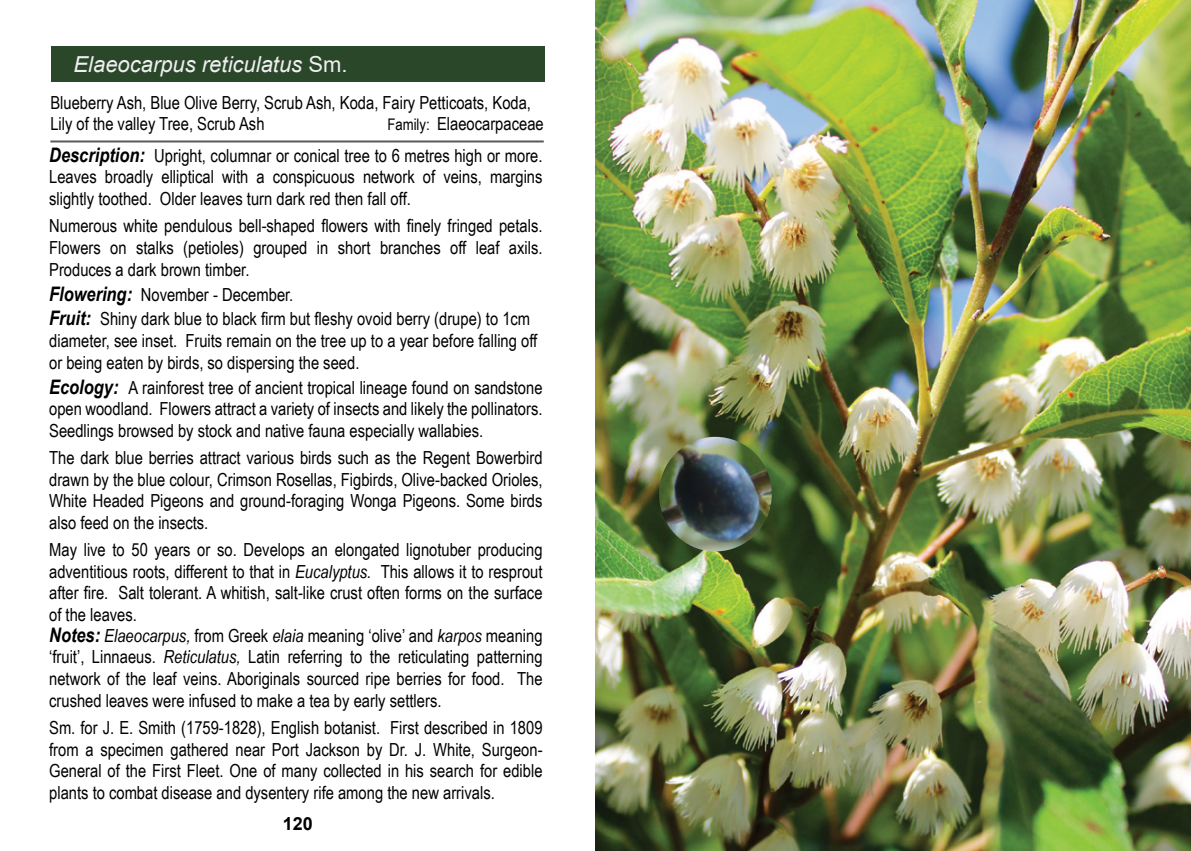
<style>
.page{position:relative;width:1191px;height:851px;background:#fff}
.page>*{position:absolute;margin:0;border:0;box-sizing:border-box;transform-origin:0 0}
.t1{font:italic 22px "Arial";color:#efeff0}
.t2{font:18px/21.6px "Arial Narrow";color:#000;text-align:justify}
.t3{font:700 18px "Arial";color:#000}
.s1{font-style:normal}
.s2{font-size:16px}
.s3{font-weight:700;font-style:italic;font-size:20px}
.s4{font-style:italic}
</style>
<div class="page">
<hr style="left:50px;top:140px;width:494px;height:2px;background:#58595b">
<img style="left:595px;top:0;width:596px;height:850px">
<div style="left:51px;top:46px;width:493px;height:36px;background:#2b472a"></div>
<img style="left:659px;top:437px;width:113px;height:114px">
<p class="t1" style="left:74px;top:50px;width:275px">Elaeocarpus reticulatus <span class="s1">Sm.</span></p>
<p class="t2" style="left:50px;top:91px;width:482px">Blueberry Ash, Blue Olive Berry, Scrub Ash, Koda, Fairy Petticoats, Koda,<br>Lily of the valley Tree, Scrub Ash</p>
<p class="t2" style="left:387px;top:112px;width:158px"><span class="s2">Family:</span> Elaeocarpaceae</p>
<p class="t2" style="left:49px;top:144px;width:495px"><span class="s3">Description:</span> Upright, columnar or conical tree to 6 metres high or more.<br>Leaves broadly elliptical with a conspicuous network of veins, margins slightly toothed. Older leaves turn dark red then fall off.</p>
<p class="t2" style="left:49px;top:214px;width:495px">Numerous white pendulous bell-shaped flowers with finely fringed petals.<br>Flowers on stalks (petioles) grouped in short branches off leaf axils.<br>Produces a dark brown timber.</p>
<p class="t2" style="left:49px;top:283px;width:246px"><span class="s3">Flowering:</span> November - December.</p>
<p class="t2" style="left:49px;top:307px;width:490px;text-align:left"><span class="s3">Fruit:</span> Shiny dark blue to black firm but fleshy ovoid berry (drupe) to 1cm diameter, see inset. Fruits remain on the tree up to a year before falling off or being eaten by birds, so dispersing the seed.</p>
<p class="t2" style="left:49px;top:375px;width:495px"><span class="s3">Ecology:</span> A rainforest tree of ancient tropical lineage found on sandstone open woodland. Flowers attract a variety of insects and likely the pollinators.<br>Seedlings browsed by stock and native fauna especially wallabies.</p>
<p class="t2" style="left:49px;top:446px;width:495px">The dark blue berries attract various birds such as the Regent Bowerbird drawn by the blue colour, Crimson Rosellas, Figbirds, Olive-backed Orioles, White Headed Pigeons and ground-foraging Wonga Pigeons. Some birds also feed on the insects.</p>
<p class="t2" style="left:49px;top:538px;width:495px">May live to 50 years or so. Develops an elongated lignotuber producing adventitious roots, different to that in <span class="s4">Eucalyptus.</span> This allows it to resprout after fire. Salt tolerant. A whitish, salt-like crust often forms on the surface of the leaves.</p>
<p class="t2" style="left:49px;top:624px;width:495px"><span class="s3">Notes:</span> <span class="s4">Elaeocarpus,</span> from Greek <span class="s4">elaia</span> meaning ‘olive’ and <span class="s4">karpos</span> meaning ‘fruit’, Linnaeus. <span class="s4">Reticulatus,</span> Latin referring to the reticulating patterning network of the leaf veins. Aboriginals sourced ripe berries for food. The crushed leaves were infused to make a tea by early settlers.</p>
<p class="t2" style="left:49px;top:716px;width:495px">Sm. for J. E. Smith (1759-1828), English botanist. First described in 1809 from a specimen gathered near Port Jackson by Dr. J. White, Surgeon-General of the First Fleet. One of many collected in his search for edible plants to combat disease and dysentery rife among the new arrivals.</p>
<p class="t3" style="left:283px;top:810px;width:32px">120</p>
</div>
